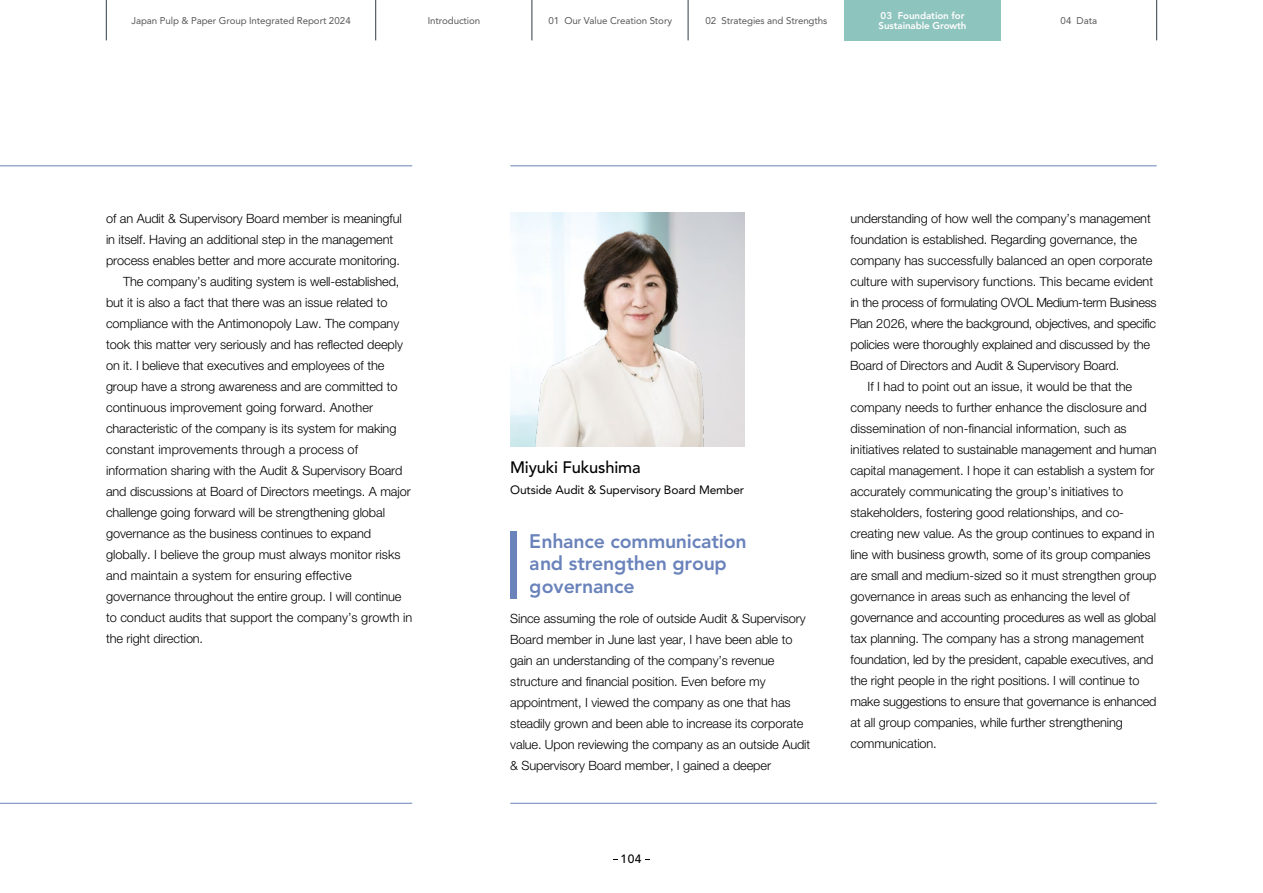
<style>
.page{position:relative;width:1263px;height:893px;background:#fff}
.page>*{position:absolute;margin:0;border:0;box-sizing:border-box;transform-origin:0 0}
.t1{font:800 19.5px/22.5px "Avenir LT Std";letter-spacing:-.01em;color:#6a83bb}
.t2{font:500 16.5px "Avenir LT Std";letter-spacing:-.01em;color:#000}
.t3{font:300 12.75px/21px "Helvetica Neue LT Std";letter-spacing:-.005em;color:#000}
.t4{font:300 12.75px "Helvetica Neue LT Std";letter-spacing:-.025em;color:#000}
.t5{font:300 12.75px "Helvetica Neue LT Std";letter-spacing:-.03em;color:#000}
.t6{font:12px "Avenir LT Std";letter-spacing:-.01em;color:#000}
.t7{font:500 12px "Avenir LT Std";color:#000}
.t8{font:9.75px "Avenir LT Std";letter-spacing:-.01em;color:#595757}
.t9{font:800 9.75px/10.5px "Avenir LT Std";letter-spacing:-.01em;color:#fff}
</style>
<div class="page">
<hr style="left:510px;top:165px;width:647px;height:1px;background:#6a83bb">
<hr style="left:510px;top:803px;width:647px;height:1px;background:#6a83bb">
<hr style="left:0;top:165px;width:412px;height:1px;background:#6a83bb">
<hr style="left:0;top:803px;width:412px;height:1px;background:#6a83bb">
<div style="left:510px;top:531px;width:7px;height:68px;background:#6a83bb"></div>
<img style="left:514px;top:213px;width:230px;height:233px">
<div style="left:844px;top:0;width:157px;height:40px;background:#8ec4be"></div>
<hr style="left:688px;top:0;width:1px;height:40px;background:#2f3c47">
<hr style="left:1156px;top:0;width:1px;height:40px;background:#2f3c47">
<hr style="left:532px;top:0;width:1px;height:40px;background:#2f3c47">
<hr style="left:375px;top:0;width:1px;height:40px;background:#2f3c47">
<hr style="left:106px;top:0;width:1px;height:40px;background:#2f3c47">
<p class="t9" style="left:879px;top:10px;width:89px">03 Foundation for<br>Sustainable Growth</p>
<p class="t8" style="left:131px;top:15px;width:221px">Japan Pulp &amp; Paper Group Integrated Report 2024</p>
<p class="t8" style="left:428px;top:15px;width:54px">Introduction</p>
<p class="t8" style="left:548px;top:15px;width:125px">01 Our Value Creation Story</p>
<p class="t8" style="left:705px;top:15px;width:123px">02 Strategies and Strengths</p>
<p class="t8" style="left:1060px;top:15px;width:38px">04 Data</p>
<p class="t3" style="left:106px;top:208px;width:297px">of an Audit &amp; Supervisory Board member is meaningful</p>
<p class="t3" style="left:106px;top:229px;width:289px">in itself. Having an additional step in the management</p>
<p class="t3" style="left:106px;top:250px;width:295px">process enables better and more accurate monitoring.</p>
<p class="t3" style="left:123px;top:271px;width:278px">The company’s auditing system is well-established,</p>
<p class="t3" style="left:106px;top:292px;width:283px">but it is also a fact that there was an issue related to</p>
<p class="t3" style="left:106px;top:313px;width:295px">compliance with the Antimonopoly Law. The company</p>
<p class="t3" style="left:106px;top:334px;width:298px">took this matter very seriously and has reflected deeply</p>
<p class="t3" style="left:106px;top:355px;width:280px">on it. I believe that executives and employees of the</p>
<p class="t3" style="left:106px;top:376px;width:293px">group have a strong awareness and are committed to</p>
<p class="t3" style="left:106px;top:397px;width:269px">continuous improvement going forward. Another</p>
<p class="t3" style="left:106px;top:418px;width:292px">characteristic of the company is its system for making</p>
<p class="t3" style="left:106px;top:439px;width:254px">constant improvements through a process of</p>
<p class="t3" style="left:106px;top:460px;width:298px">information sharing with the Audit &amp; Supervisory Board</p>
<p class="t3" style="left:106px;top:481px;width:306px">and discussions at Board of Directors meetings. A major</p>
<p class="t3" style="left:106px;top:502px;width:280px">challenge going forward will be strengthening global</p>
<p class="t3" style="left:106px;top:523px;width:267px">governance as the business continues to expand</p>
<p class="t3" style="left:106px;top:544px;width:296px">globally. I believe the group must always monitor risks</p>
<p class="t3" style="left:106px;top:565px;width:247px">and maintain a system for ensuring effective</p>
<p class="t3" style="left:106px;top:586px;width:297px">governance throughout the entire group. I will continue</p>
<p class="t3" style="left:106px;top:607px;width:308px">to conduct audits that support the company’s growth in</p>
<p class="t3" style="left:106px;top:628px;width:99px">the right direction.</p>
<p class="t2" style="left:510px;top:458px;width:132px">Miyuki Fukushima</p>
<p class="t6" style="left:510px;top:483px;width:235px">Outside Audit &amp; Supervisory Board Member</p>
<h1 class="t1" style="left:530px;top:530px;width:218px">Enhance communication and strengthen group governance</h1>
<p class="t3" style="left:510px;top:607px;width:302px">Since assuming the role of outside Audit &amp; Supervisory Board member in June last year, I have been able to gain an understanding of the company’s revenue structure and financial position. Even before my appointment, I viewed the company as one that has steadily grown and been able to increase its corporate value. Upon reviewing the company as an outside Audit &amp; Supervisory Board member, I gained a deeper</p>
<p class="t7" style="left:620px;top:852px;width:23px">104</p>
<p class="t3" style="left:850px;top:208px;width:302px">understanding of how well the company’s management</p>
<p class="t3" style="left:850px;top:229px;width:288px">foundation is established. Regarding governance, the</p>
<p class="t3" style="left:850px;top:250px;width:303px">company has successfully balanced an open corporate</p>
<p class="t3" style="left:850px;top:271px;width:304px">culture with supervisory functions. This became evident</p>
<p class="t5" style="left:850px;top:295px;width:308px">in the process of formulating OVOL Medium-term Business</p>
<p class="t4" style="left:850px;top:316px;width:307px">Plan 2026, where the background, objectives, and specific</p>
<p class="t3" style="left:850px;top:334px;width:301px">policies were thoroughly explained and discussed by the</p>
<p class="t3" style="left:850px;top:355px;width:271px">Board of Directors and Audit &amp; Supervisory Board.</p>
<p class="t3" style="left:867px;top:376px;width:266px">If I had to point out an issue, it would be that the</p>
<p class="t3" style="left:850px;top:397px;width:298px">company needs to further enhance the disclosure and</p>
<p class="t3" style="left:850px;top:418px;width:278px">dissemination of non-financial information, such as</p>
<p class="t3" style="left:850px;top:439px;width:308px">initiatives related to sustainable management and human</p>
<p class="t3" style="left:850px;top:460px;width:306px">capital management. I hope it can establish a system for</p>
<p class="t3" style="left:850px;top:481px;width:274px">accurately communicating the group’s initiatives to</p>
<p class="t3" style="left:850px;top:502px;width:275px">stakeholders, fostering good relationships, and co-</p>
<p class="t3" style="left:850px;top:523px;width:306px">creating new value. As the group continues to expand in</p>
<p class="t3" style="left:850px;top:544px;width:302px">line with business growth, some of its group companies</p>
<p class="t3" style="left:850px;top:565px;width:308px">are small and medium-sized so it must strengthen group</p>
<p class="t3" style="left:850px;top:586px;width:281px">governance in areas such as enhancing the level of</p>
<p class="t3" style="left:850px;top:607px;width:307px">governance and accounting procedures as well as global</p>
<p class="t3" style="left:850px;top:628px;width:295px">tax planning. The company has a strong management</p>
<p class="t3" style="left:850px;top:649px;width:305px">foundation, led by the president, capable executives, and</p>
<p class="t3" style="left:850px;top:670px;width:291px">the right people in the right positions. I will continue to</p>
<p class="t3" style="left:850px;top:691px;width:308px">make suggestions to ensure that governance is enhanced</p>
<p class="t3" style="left:850px;top:712px;width:274px">at all group companies, while further strengthening</p>
<p class="t3" style="left:850px;top:733px;width:88px">communication.</p>
</div>
